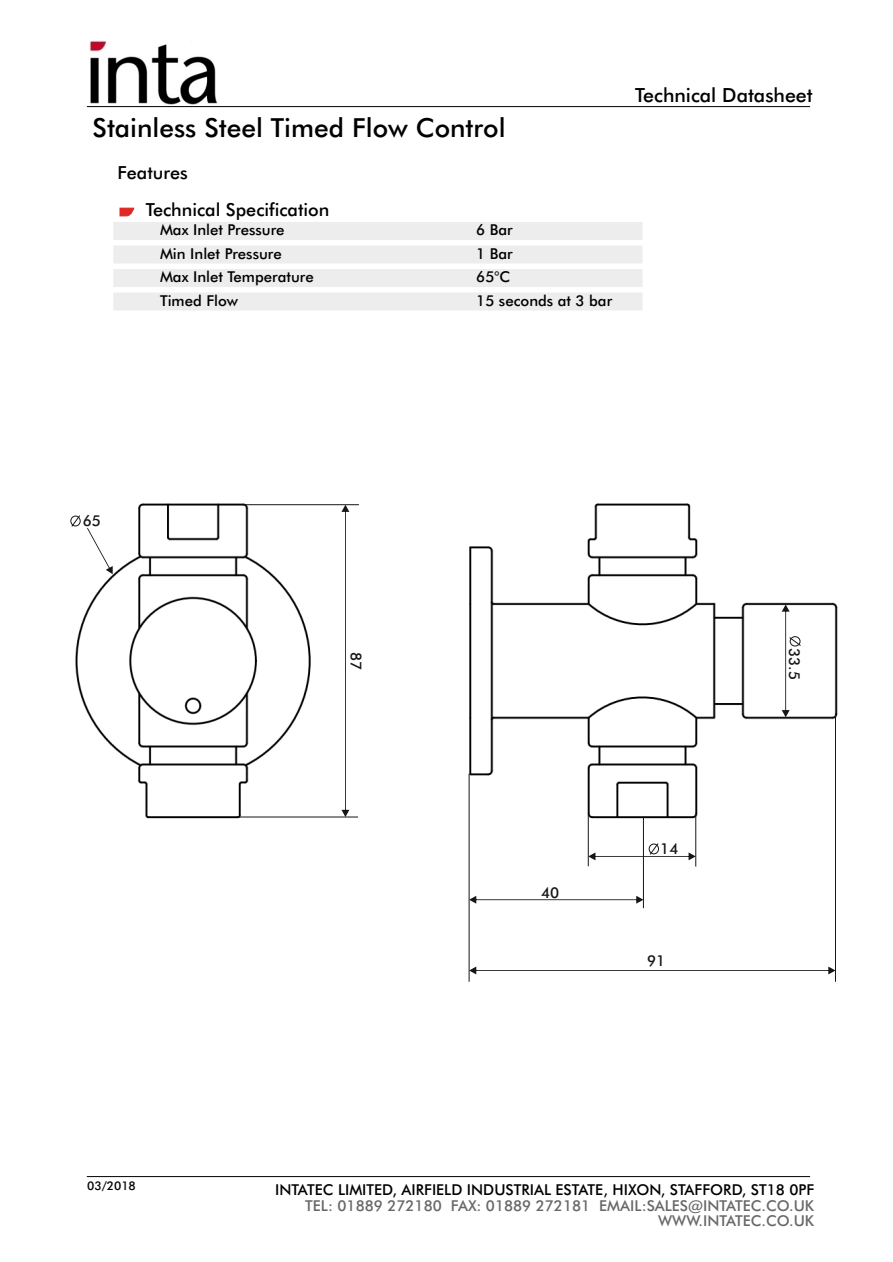
<style>
.page{position:relative;width:893px;height:1262px;background:#fff}
.page>*{position:absolute;margin:0;border:0;box-sizing:border-box;transform-origin:0 0}
.t1{font:500 26.25px "Futura BT";color:#000}
.t2{font:500 19.5px "Futura BT";color:#000}
.t3{font:500 18px/36.6px "Futura BT";color:#000}
.t4{font:500 15px "Futura BT";color:#000}
.t5{font:500 15px "Futura BT";color:#686868}
.t6{font:500 15px "Futura BT";color:#151616}
.t7{font:500 12px "Futura BT";color:#000}
</style>
<div class="page">
<img style="left:70px;top:503px;width:768px;height:349px">
<hr style="left:468px;top:773px;width:1px;height:208px;background:#151616">
<svg style="left:469px;top:966px;width:366px;height:8px"></svg>
<hr style="left:835px;top:713px;width:1px;height:268px;background:#151616">
<hr style="left:643px;top:816px;width:1px;height:92px;background:#151616">
<svg style="left:469px;top:895px;width:174px;height:8px"></svg>
<hr style="left:588px;top:814px;width:1px;height:52px;background:#151616">
<hr style="left:695px;top:813px;width:1px;height:53px;background:#151616">
<hr style="left:243px;top:504px;width:116px;height:1px;background:#151616">
<svg style="left:341px;top:505px;width:8px;height:311px"></svg>
<hr style="left:237px;top:816px;width:121px;height:1px;background:#151616">
<svg style="left:87px;top:528px;width:26px;height:46px"></svg>
<div style="left:70px;top:515px;width:11px;height:11px;border:1px solid #151616;border-radius:50%"></div>
<svg style="left:71px;top:514px;width:10px;height:13px"></svg>
<svg style="left:588px;top:842px;width:107px;height:18px"></svg>
<img style="left:89px;top:41px;width:128px;height:64px">
<hr style="left:87px;top:106px;width:723px;height:1px;background:#000">
<hr style="left:87px;top:1176px;width:723px;height:1px;background:#000">
<div style="left:113px;top:222px;width:529px;height:18px;background:#ededed"></div>
<div style="left:113px;top:245px;width:529px;height:18px;background:#ededed"></div>
<div style="left:113px;top:269px;width:529px;height:18px;background:#ededed"></div>
<div style="left:113px;top:292px;width:529px;height:18px;background:#ededed"></div>
<svg style="left:119px;top:207px;width:15px;height:9px"></svg>
<svg style="left:781px;top:604px;width:20px;height:113px"></svg>
<h1 class="t1" style="left:93px;top:117px;width:414px">Stainless Steel Timed Flow Control</h1>
<p class="t3" style="left:146px;top:156px;width:185px;text-indent:-28px">Features<br>Technical Specification</p>
<p class="t4" style="left:160px;top:224px;width:126px">Max Inlet Pressure</p>
<p class="t4" style="left:476px;top:224px;width:38px">6 Bar</p>
<p class="t4" style="left:160px;top:247px;width:123px">Min Inlet Pressure</p>
<p class="t4" style="left:476px;top:247px;width:38px">1 Bar</p>
<p class="t4" style="left:160px;top:271px;width:155px">Max Inlet Temperature</p>
<p class="t4" style="left:476px;top:271px;width:35px">65°C</p>
<p class="t4" style="left:160px;top:294px;width:80px">Timed Flow</p>
<p class="t4" style="left:476px;top:294px;width:137px">15 seconds at 3 bar</p>
<h2 class="t2" style="left:635px;top:87px;width:179px">Technical Datasheet</h2>
<p class="t6" style="left:83px;top:514px;width:20px">65</p>
<p class="t6" style="left:362px;top:652px;width:20px;rotate:90deg">87</p>
<p class="t6" style="left:541px;top:886px;width:20px">40</p>
<p class="t6" style="left:660px;top:842px;width:20px">14</p>
<p class="t6" style="left:647px;top:954px;width:20px">91</p>
<p class="t6" style="left:800px;top:648px;width:33px;rotate:90deg">33.5</p>
<p class="t7" style="left:87px;top:1180px;width:50px">03/2018</p>
<p class="t4" style="left:275px;top:1183px;width:541px">INTATEC LIMITED, AIRFIELD INDUSTRIAL ESTATE, HIXON, STAFFORD, ST18 0PF</p>
<p class="t5" style="left:305px;top:1199px;width:510px">TEL: 01889 272180 FAX: 01889 272181 EMAIL:SALES@INTATEC.CO.UK</p>
<p class="t5" style="left:658px;top:1214px;width:157px">WWW.INTATEC.CO.UK</p>
</div>
